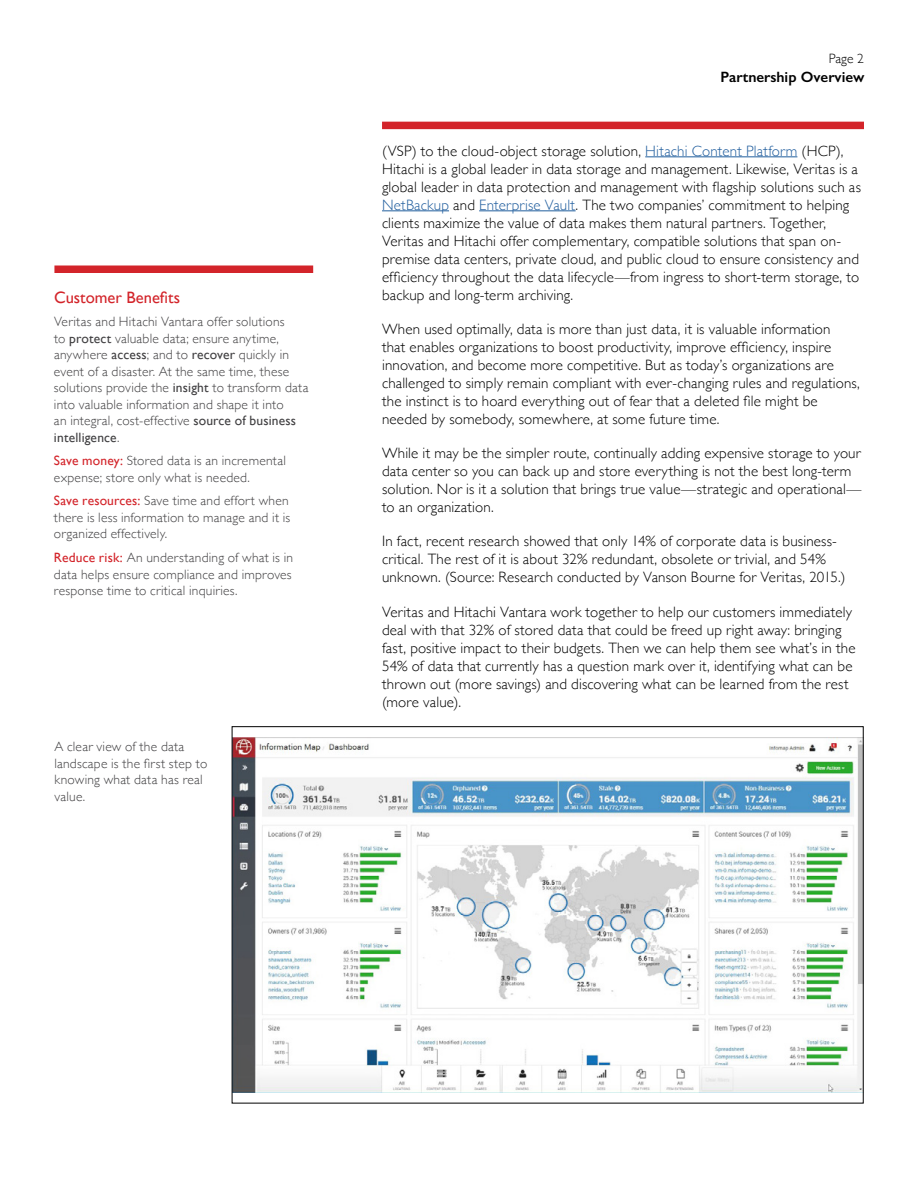
<style>
.page{position:relative;width:918px;height:1188px;background:#fff}
.page>*{position:absolute;margin:0;border:0;box-sizing:border-box;transform-origin:0 0}
.t1{font:16.5px "Gill Sans";color:#d3242a}
.t2{font:300 15px/18px "Gill Sans";letter-spacing:.01em;color:#000}
.t3{font:600 15px "Gill Sans";color:#000}
.t4{font:300 13.5px/16.5px "Gill Sans";letter-spacing:.015em;color:#414042}
.t5{font:300 13.5px "Gill Sans";color:#000}
.s1{font-weight:400}
.s2{font-weight:400;color:#d3242a}
.s3{color:#215e9e}
</style>
<div class="page">
<img style="left:234px;top:737px;width:627px;height:355px">
<hr style="left:645px;top:156px;width:152px;height:1px;background:#215e9e">
<hr style="left:382px;top:210px;width:67px;height:1px;background:#215e9e">
<hr style="left:479px;top:210px;width:97px;height:1px;background:#215e9e">
<div style="left:54px;top:266px;width:259px;height:7px;background:#d3242a"></div>
<div style="left:382px;top:122px;width:482px;height:7px;background:#d3242a"></div>
<p class="t1" style="left:54px;top:288px;width:128px">Customer Benefits</p>
<p class="t4" style="left:54px;top:313px;width:256px">Veritas and Hitachi Vantara offer solutions<br>to <span class="s1">protect</span> valuable data; ensure anytime, anywhere <span class="s1">access</span>; and to <span class="s1">recover</span> quickly in event of a disaster. At the same time, these solutions provide the <span class="s1">insight</span> to transform data into valuable information and shape it into<br>an integral, cost-effective <span class="s1">source of business intelligence</span>.</p>
<p class="t4" style="left:54px;top:452px;width:234px"><span class="s2">Save money:</span> Stored data is an incremental expense; store only what is needed.</p>
<p class="t4" style="left:54px;top:492px;width:238px"><span class="s2">Save resources:</span> Save time and effort when there is less information to manage and it is organized effectively.</p>
<p class="t4" style="left:54px;top:549px;width:241px;text-align:justify"><span class="s2">Reduce risk:</span> An understanding of what is in data helps ensure compliance and improves response time to critical inquiries.</p>
<p class="t4" style="left:54px;top:738px;width:154px">A clear view of the data landscape is the first step to knowing what data has real value.</p>
<p class="t5" style="left:829px;top:48px;width:37px">Page 2</p>
<p class="t3" style="left:721px;top:68px;width:146px">Partnership Overview</p>
<p class="t2" style="left:382px;top:141px;width:481px">(VSP) to the cloud-object storage solution, <span class="s3">Hitachi Content Platform</span> (HCP), Hitachi is a global leader in data storage and management. Likewise, Veritas is a global leader in data protection and management with flagship solutions such as <span class="s3">NetBackup</span> and <span class="s3">Enterprise Vault</span>. The two companies’ commitment to helping clients maximize the value of data makes them natural partners. Together, Veritas and Hitachi offer complementary, compatible solutions that span on&shy;premise data centers, private cloud, and public cloud to ensure consistency and efficiency throughout the data lifecycle—from ingress to short-term storage, to backup and long-term archiving.</p>
<p class="t2" style="left:382px;top:319px;width:479px">When used optimally, data is more than just data, it is valuable information<br>that enables organizations to boost productivity, improve efficiency, inspire innovation, and become more competitive. But as today’s organizations are challenged to simply remain compliant with ever-changing rules and regulations, the instinct is to hoard everything out of fear that a deleted file might be needed by somebody, somewhere, at some future time.</p>
<p class="t2" style="left:382px;top:444px;width:481px">While it may be the simpler route, continually adding expensive storage to your data center so you can back up and store everything is not the best long-term solution. Nor is it a solution that brings true value—strategic and operational— to an organization.</p>
<p class="t2" style="left:382px;top:532px;width:465px">In fact, recent research showed that only 14% of corporate data is business&shy;critical. The rest of it is about 32% redundant, obsolete or trivial, and 54% unknown. (Source: Research conducted by Vanson Bourne for Veritas, 2015.)</p>
<p class="t2" style="left:382px;top:602px;width:475px">Veritas and Hitachi Vantara work together to help our customers immediately deal with that 32% of stored data that could be freed up right away: bringing fast, positive impact to their budgets. Then we can help them see what’s in the 54% of data that currently has a question mark over it, identifying what can be thrown out (more savings) and discovering what can be learned from the rest (more value).</p>
</div>
